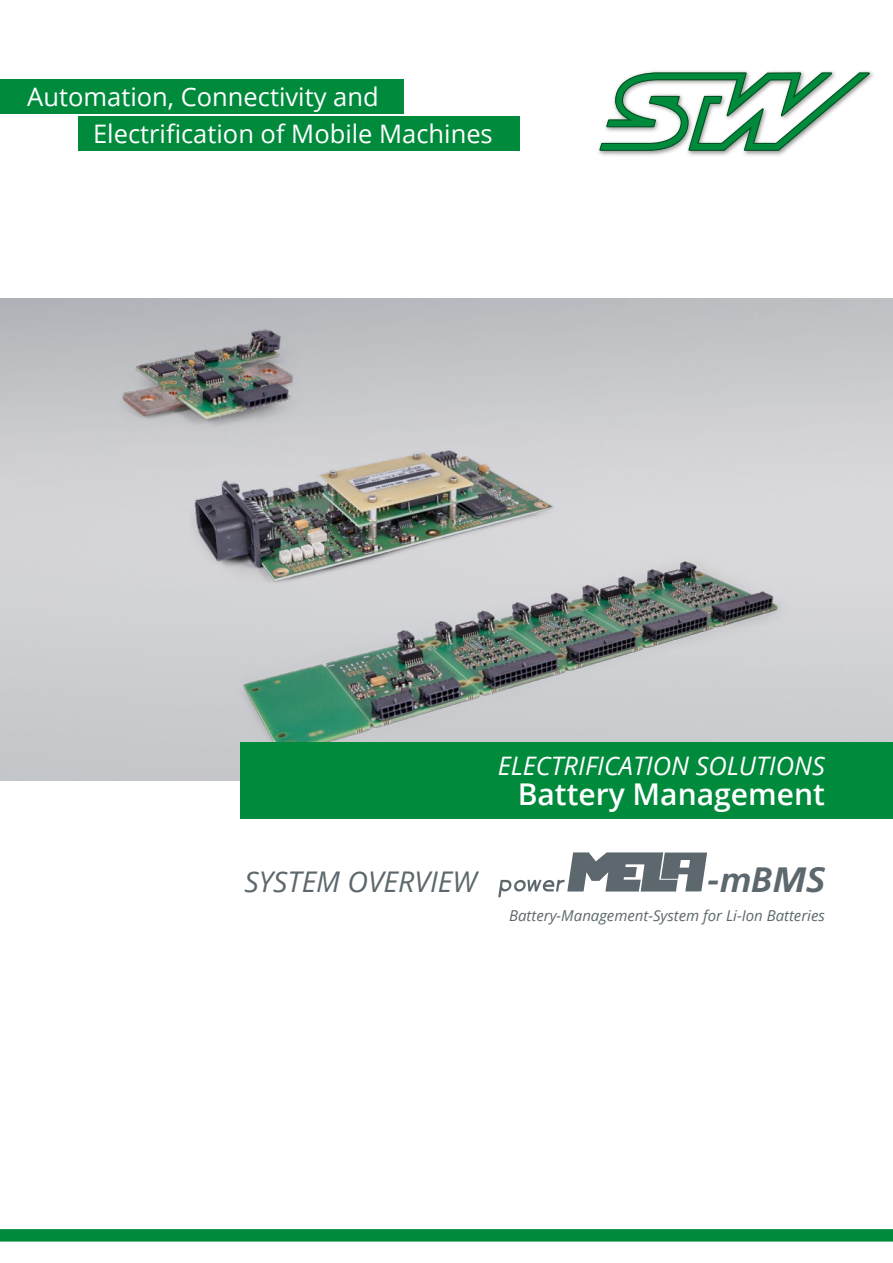
<style>
.page{position:relative;width:893px;height:1263px;background:#fff}
.page>*{position:absolute;margin:0;border:0;box-sizing:border-box;transform-origin:0 0}
.t1{font:italic 700 35.25px "Frutiger";color:#5d686e}
.t2{font:600 30px "Open Sans";color:#fff}
.t3{font:italic 28.5px "Open Sans";color:#5d686e}
.t4{font:25.5px/37.3px "Open Sans";color:#fff}
.t5{font:italic 25.5px "Open Sans";color:#fff}
.t6{font:italic 15px "Open Sans";color:#5d686e}
</style>
<div class="page">
<div style="left:0;top:1229px;width:893px;height:12px;background:#008a3c"></div>
<img style="left:598px;top:148px;width:74px;height:8px">
<img style="left:683px;top:71px;width:190px;height:85px">
<svg style="left:599px;top:72px;width:271px;height:79px"></svg>
<img style="left:44px;top:298px;width:806px;height:483px">
<div style="left:240px;top:742px;width:653px;height:77px;background:#008a3c"></div>
<svg style="left:498px;top:852px;width:209px;height:45px"></svg>
<div style="left:0;top:79px;width:403px;height:34px;background:#008a3c"></div>
<div style="left:79px;top:117px;width:441px;height:34px;background:#008a3c"></div>
<p class="t4" style="left:93px;top:77px;width:401px;text-indent:-66px">Automation, Connectivity and<br>Electrification of Mobile Machines</p>
<p class="t5" style="left:498px;top:748px;width:329px">ELECTRIFICATION SOLUTIONS</p>
<p class="t2" style="left:518px;top:774px;width:309px">Battery Management</p>
<p class="t3" style="left:245px;top:862px;width:234px">SYSTEM OVERVIEW</p>
<h1 class="t1" style="left:706px;top:859px;width:121px">-mBMS</h1>
<p class="t6" style="left:509px;top:906px;width:317px">Battery-Management-System for Li-Ion Batteries</p>
</div>
